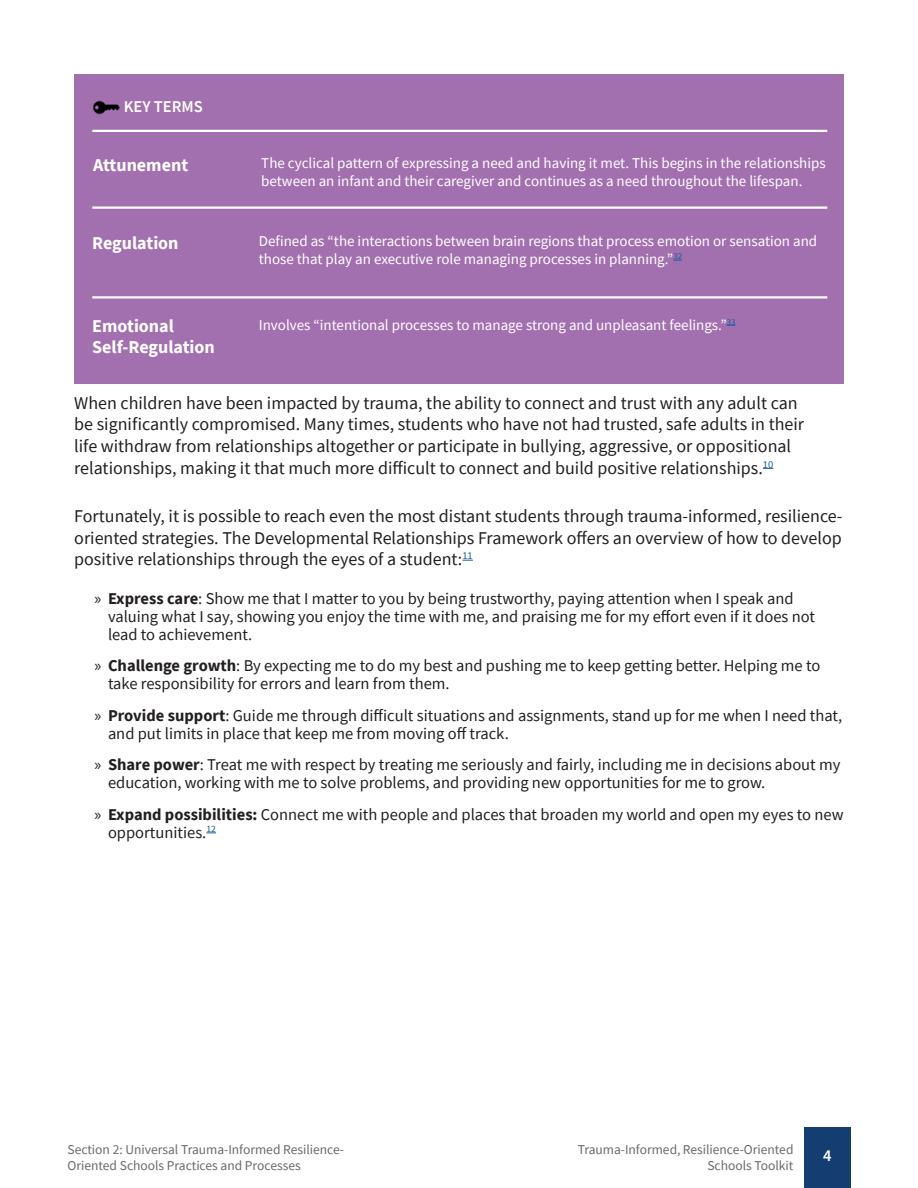
<style>
.page{position:relative;width:918px;height:1188px;background:#fff}
.page>*{position:absolute;margin:0;border:0;box-sizing:border-box;transform-origin:0 0}
.t1{font:18px/21.6px "Source Sans Pro";color:#231f20}
.t2{font:700 18px "Source Sans Pro";color:#fff}
.t3{font:16.5px/18px "Source Sans Pro";color:#231f20}
.t4{font:600 16.5px "Source Sans Pro";color:#fff}
.t5{font:15px/18px "Source Sans Pro";color:#fff}
.t6{font:13.5px/16.2px "Source Sans Pro";color:#696a69}
.s1{font-family:"Myriad Pro"}
.s2{font-weight:700}
</style>
<div class="page">
<div style="left:804px;top:1128px;width:46px;height:60px;background:#143e71"></div>
<div style="left:74px;top:74px;width:770px;height:309px;background:#a370af"></div>
<img style="left:93px;top:100px;width:27px;height:15px">
<hr style="left:92px;top:296px;width:735px;height:3px;background:#fff">
<hr style="left:92px;top:206px;width:735px;height:3px;background:#fff">
<hr style="left:92px;top:130px;width:735px;height:2px;background:#fff">
<p class="t4" style="left:124px;top:96px;width:81px">KEY TERMS</p>
<p class="t2" style="left:93px;top:153px;width:97px">Attunement</p>
<p class="t5" style="left:261px;top:154px;width:566px">The cyclical pattern of expressing a need and having it met. This begins in the relationships between an infant and their caregiver and continues as a need throughout the lifespan.</p>
<p class="t2" style="left:92px;top:231px;width:88px">Regulation</p>
<p class="t5" style="left:259px;top:232px;width:560px">Defined as “the interactions between brain regions that process emotion or sensation and those that play an executive role managing processes in planning.”<sup>32</sup></p>
<p class="t2" style="left:92px;top:314px;width:83px">Emotional</p>
<p class="t2" style="left:92px;top:335px;width:124px">Self-Regulation</p>
<p class="t5" style="left:259px;top:315px;width:478px">Involves “intentional processes to manage strong and unpleasant feelings.”<sup>33</sup></p>
<p class="t1" style="left:74px;top:392px;width:731px">When children have been impacted by trauma, the ability to connect and trust with any adult can be significantly compromised. Many times, students who have not had trusted, safe adults in their life withdraw from relationships altogether or participate in bullying, aggressive, or oppositional relationships, making it that much more difficult to connect and build positive relationships.<sup>10</sup></p>
<p class="t1" style="left:74px;top:505px;width:770px;text-align:justify">Fortunately, it is possible to reach even the most distant students through trauma-informed, resilience&shy;oriented strategies. The Developmental Relationships Framework offers an overview of how to develop positive relationships through the eyes of a student:<sup>11</sup></p>
<p class="t3" style="left:108px;top:589px;width:709px;text-indent:-14px"><span class="s1">»</span> <span class="s2">Express care</span>: Show me that I matter to you by being trustworthy, paying attention when I speak and valuing what I say, showing you enjoy the time with me, and praising me for my effort even if it does not lead to achievement.</p>
<p class="t3" style="left:108px;top:657px;width:714px;text-indent:-14px"><span class="s1">»</span> <span class="s2">Challenge growth</span>: By expecting me to do my best and pushing me to keep getting better. Helping me to take responsibility for errors and learn from them.</p>
<p class="t3" style="left:108px;top:706px;width:736px;text-indent:-14px"><span class="s1">»</span> <span class="s2">Provide support</span>: Guide me through difficult situations and assignments, stand up for me when I need that, and put limits in place that keep me from moving off track.</p>
<p class="t3" style="left:108px;top:756px;width:734px;text-indent:-14px"><span class="s1">»</span> <span class="s2">Share power</span>: Treat me with respect by treating me seriously and fairly, including me in decisions about my education, working with me to solve problems, and providing new opportunities for me to grow.</p>
<p class="t3" style="left:108px;top:805px;width:737px;text-indent:-14px"><span class="s1">»</span> <span class="s2">Expand possibilities:</span> Connect me with people and places that broaden my world and open my eyes to new opportunities.<sup>12</sup></p>
<p class="t6" style="left:68px;top:1142px;width:278px">Section 2: Universal Trauma-Informed Resilience-<br>Oriented Schools Practices and Processes</p>
<p class="t4" style="left:823px;top:1144px;width:10px">4</p>
<p class="t6" style="left:578px;top:1142px;width:217px;text-align:right">Trauma-Informed, Resilience-Oriented<br>Schools Toolkit</p>
</div>
